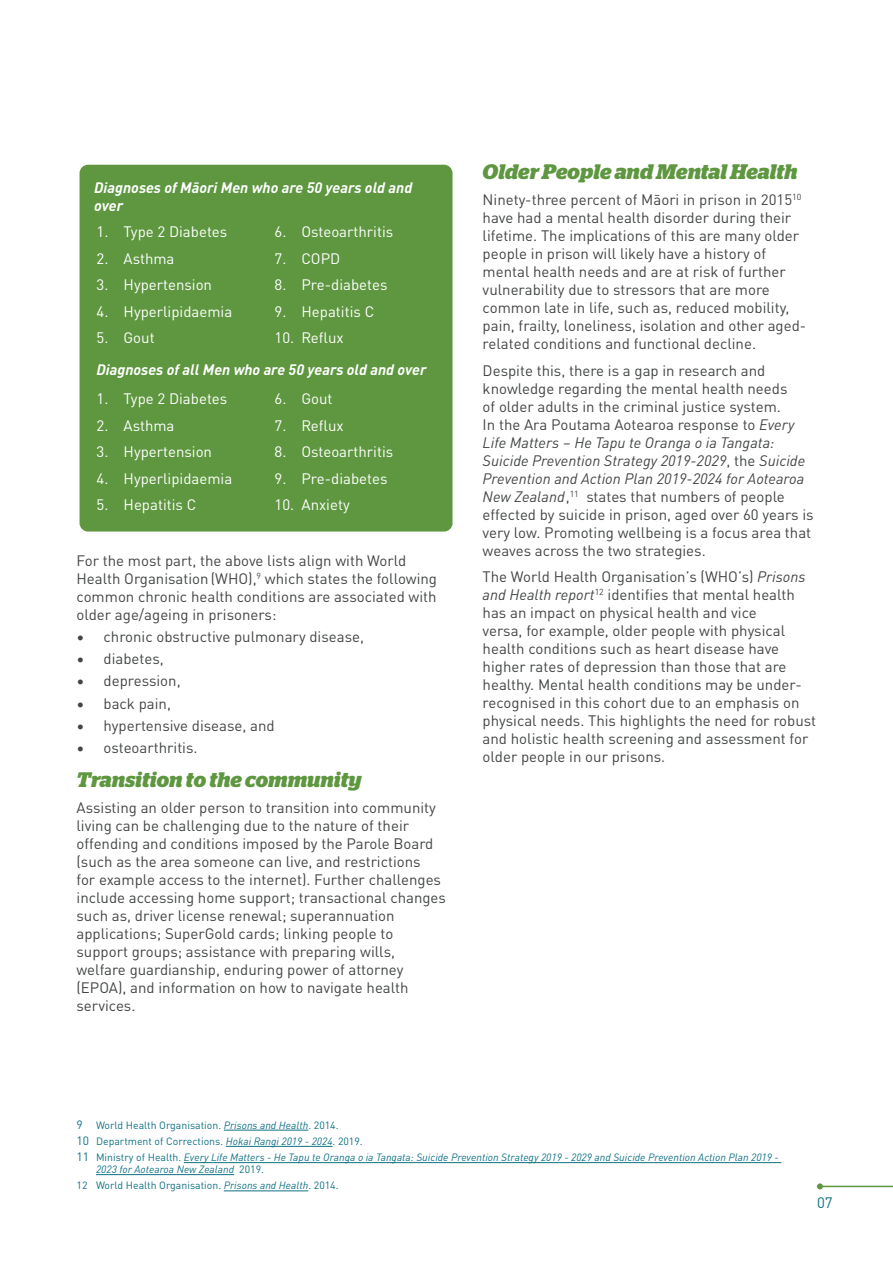
<style>
.page{position:relative;width:893px;height:1263px;background:#fff}
.page>*{position:absolute;margin:0;border:0;box-sizing:border-box;transform-origin:0 0}
.t1{font:italic 700 21px "Stag";letter-spacing:.005em;color:#5e9740}
.t2{font:15px/18px "DIN Pro";color:#434545}
.t3{font:15px "DIN Pro";color:#fff}
.t4{font:italic 700 15px/18px "DIN Pro";color:#fff}
.t5{font:15px "DIN Pro";color:#0f7185}
.t6{font:italic 10.5px/16.2px "DIN Pro";color:#0f7185}
.s1{font-style:italic}
.s2{font-style:normal;font-size:12px}
.s3{font-style:normal}
</style>
<div class="page">
<hr style="left:820px;top:1186px;width:73px;height:1px;background:#5e9740">
<svg style="left:817px;top:1183px;width:6px;height:6px"></svg>
<div style="left:80px;top:165px;width:373px;height:366px;background:#5e9740;border-radius:9px"></div>
<hr style="left:224px;top:1130px;width:84px;height:1px;background:#0f7185">
<hr style="left:226px;top:1146px;width:107px;height:1px;background:#0f7185">
<hr style="left:184px;top:1162px;width:597px;height:1px;background:#0f7185">
<hr style="left:96px;top:1174px;width:138px;height:1px;background:#0f7185">
<hr style="left:224px;top:1190px;width:84px;height:1px;background:#0f7185">
<p class="t4" style="left:94px;top:178px;width:320px">Diagnoses of Māori Men who are 50 years old and over</p>
<p class="t3" style="left:97px;top:220px;width:132px">1. Type 2 Diabetes</p>
<p class="t3" style="left:97px;top:247px;width:79px">2. Asthma</p>
<p class="t3" style="left:97px;top:273px;width:117px">3. Hypertension</p>
<p class="t3" style="left:97px;top:300px;width:137px">4. Hyperlipidaemia</p>
<p class="t3" style="left:97px;top:326px;width:60px">5. Gout</p>
<p class="t3" style="left:274px;top:220px;width:120px">6. Osteoarthritis</p>
<p class="t3" style="left:274px;top:247px;width:67px">7. COPD</p>
<p class="t3" style="left:274px;top:273px;width:114px">8. Pre-diabetes</p>
<p class="t3" style="left:274px;top:300px;width:101px">9. Hepatitis C</p>
<p class="t3" style="left:274px;top:326px;width:71px">10. Reflux</p>
<p class="t4" style="left:97px;top:360px;width:331px">Diagnoses of all Men who are 50 years old and over</p>
<p class="t3" style="left:97px;top:387px;width:132px">1. Type 2 Diabetes</p>
<p class="t3" style="left:97px;top:414px;width:79px">2. Asthma</p>
<p class="t3" style="left:97px;top:440px;width:117px">3. Hypertension</p>
<p class="t3" style="left:97px;top:467px;width:137px">4. Hyperlipidaemia</p>
<p class="t3" style="left:97px;top:493px;width:101px">5. Hepatitis C</p>
<p class="t3" style="left:274px;top:387px;width:60px">6. Gout</p>
<p class="t3" style="left:274px;top:414px;width:71px">7. Reflux</p>
<p class="t3" style="left:274px;top:440px;width:120px">8. Osteoarthritis</p>
<p class="t3" style="left:274px;top:467px;width:114px">9. Pre-diabetes</p>
<p class="t3" style="left:274px;top:493px;width:77px">10. Anxiety</p>
<p class="t2" style="left:77px;top:550px;width:362px">For the most part, the above lists align with World Health Organisation (WHO),<sup>9</sup> which states the following common chronic health conditions are associated with older age/ageing in prisoners:</p>
<p class="t2" style="left:77px;top:626px;width:289px">• chronic obstructive pulmonary disease,</p>
<p class="t2" style="left:77px;top:649px;width:89px">• diabetes,</p>
<p class="t2" style="left:77px;top:671px;width:106px">• depression,</p>
<p class="t2" style="left:77px;top:693px;width:96px">• back pain,</p>
<p class="t2" style="left:77px;top:715px;width:200px">• hypertensive disease, and</p>
<p class="t2" style="left:77px;top:738px;width:123px">• osteoarthritis.</p>
<h1 class="t1" style="left:77px;top:767px;width:286px">Transition to the community</h1>
<p class="t2" style="left:77px;top:798px;width:371px">Assisting an older person to transition into community living can be challenging due to the nature of their offending and conditions imposed by the Parole Board (such as the area someone can live, and restrictions<br>for example access to the internet). Further challenges include accessing home support; transactional changes such as, driver license renewal; superannuation applications; SuperGold cards; linking people to support groups; assistance with preparing wills, welfare guardianship, enduring power of attorney (EPOA), and information on how to navigate health services.</p>
<h1 class="t1" style="left:483px;top:159px;width:316px">Older People and Mental Health</h1>
<p class="t2" style="left:483px;top:190px;width:325px">Ninety-three percent of Māori in prison in 2015<sup>10 </sup>have had a mental health disorder during their lifetime. The implications of this are many older people in prison will likely have a history of mental health needs and are at risk of further vulnerability due to stressors that are more common late in life, such as, reduced mobility, pain, frailty, loneliness, isolation and other aged&shy;related conditions and functional decline.</p>
<p class="t2" style="left:483px;top:360px;width:332px">Despite this, there is a gap in research and knowledge regarding the mental health needs<br>of older adults in the criminal justice system.<br>In the Ara Poutama Aotearoa response to <span class="s1">Every Life Matters – He Tapu te Oranga o ia Tangata:<br>Suicide Prevention Strategy 2019-2029</span>, the <span class="s1">Suicide Prevention and Action Plan 2019-2024 for Aotearoa New Zealand</span>,<sup>11</sup> states that numbers of people effected by suicide in prison, aged over 60 years is very low. Promoting wellbeing is a focus area that weaves across the two strategies.</p>
<p class="t2" style="left:483px;top:567px;width:335px">The World Health Organisation’s (WHO’s) <span class="s1">Prisons and Health report</span><sup>12</sup> identifies that mental health has an impact on physical health and vice<br>versa, for example, older people with physical health conditions such as heart disease have higher rates of depression than those that are healthy. Mental health conditions may be under&shy;recognised in this cohort due to an emphasis on physical needs. This highlights the need for robust and holistic health screening and assessment for older people in our prisons.</p>
<p class="t6" style="left:77px;top:1116px;width:704px"><span class="s2">9</span> <span class="s3">World Health Organisation.</span> Prisons and Health<span class="s3">. 2014.<br></span><span class="s2">10</span> <span class="s3">Department of Corrections.</span> Hokai Rangi 2019 - 2024<span class="s3">. 2019.<br></span><span class="s2">11</span> <span class="s3">Ministry of Health.</span> Every Life Matters - He Tapu te Oranga o ia Tangata: Suicide Prevention Strategy 2019 - 2029 and Suicide Prevention Action Plan 2019 -</p>
<p class="t6" style="left:77px;top:1161px;width:264px;text-indent:19px">2023 for Aotearoa New Zealand <span class="s3">2019.<br>12 World Health Organisation.</span> Prisons and Health<span class="s3">. 2014.</span></p>
<p class="t5" style="left:817px;top:1191px;width:17px">07</p>
</div>
